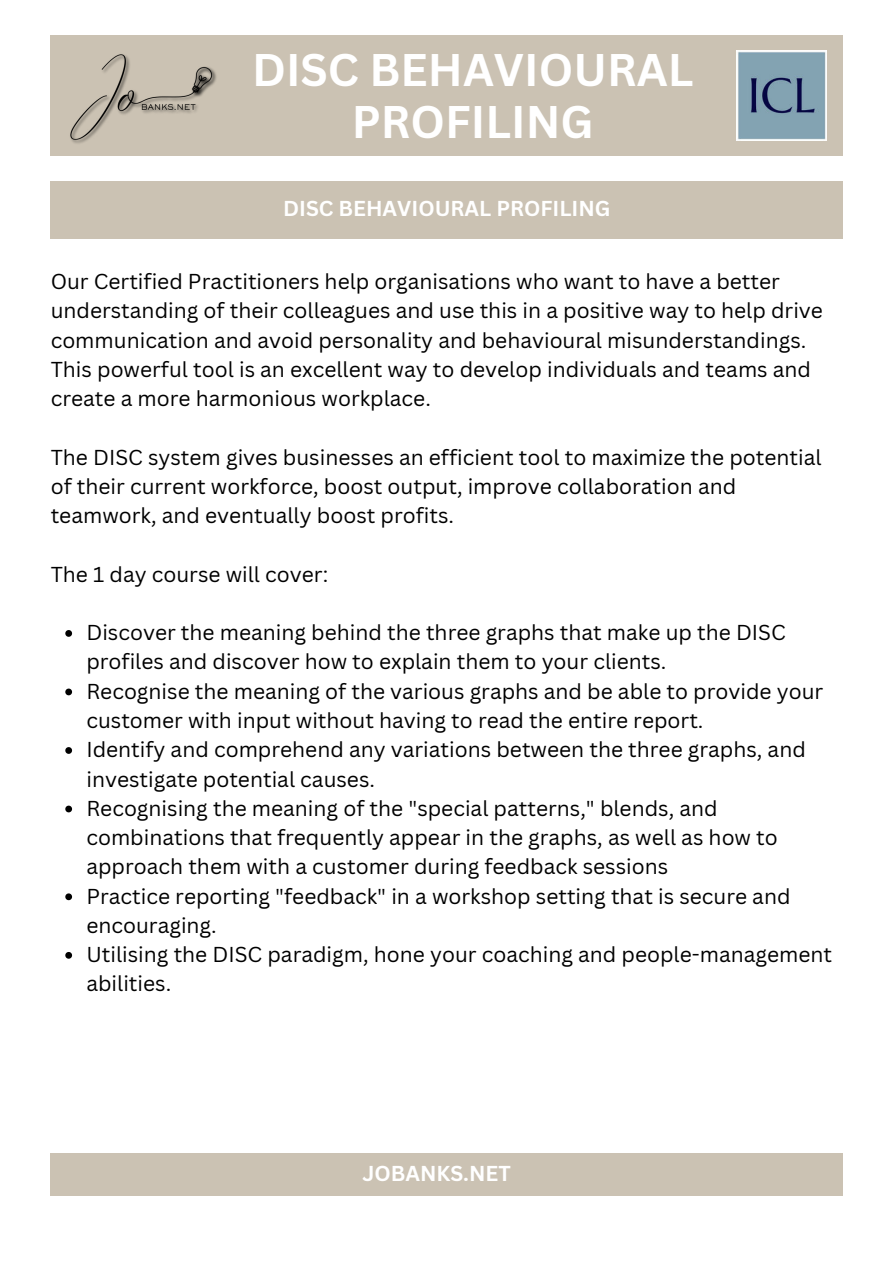
<style>
.page{position:relative;width:894px;height:1264px;background:#fff}
.page>*{position:absolute;margin:0;border:0;box-sizing:border-box;transform-origin:0 0}
.t1{font:700 44.55px/52.5px "Canva Sans";color:#fff;text-align:center}
.t2{font:21px/29.2px "Canva Sans";color:#000}
.t3{font:700 21px "Canva Sans";color:#fff}
</style>
<div class="page">
<div style="left:51px;top:181px;width:791px;height:57px;background:#cbc2b3"></div>
<svg style="left:65px;top:630px;width:7px;height:6px"></svg>
<svg style="left:65px;top:688px;width:7px;height:7px"></svg>
<svg style="left:65px;top:747px;width:7px;height:6px"></svg>
<svg style="left:65px;top:805px;width:7px;height:7px"></svg>
<svg style="left:65px;top:893px;width:7px;height:7px"></svg>
<svg style="left:65px;top:952px;width:7px;height:6px"></svg>
<div style="left:51px;top:1152px;width:791px;height:43px;background:#cbc2b3"></div>
<div style="left:51px;top:35px;width:791px;height:120px;background:#cbc2b3"></div>
<img style="left:736px;top:50px;width:90px;height:90px">
<img style="left:69px;top:54px;width:149px;height:185px">
<h1 class="t1" style="left:252px;top:44px;width:443px">DISC BEHAVIOURAL<br>PROFILING</h1>
<p class="t3" style="left:283px;top:196px;width:329px">DISC BEHAVIOURAL PROFILING</p>
<p class="t2" style="left:51px;top:267px;width:773px">Our Certified Practitioners help organisations who want to have a better understanding of their colleagues and use this in a positive way to help drive communication and avoid personality and behavioural misunderstandings.<br>This powerful tool is an excellent way to develop individuals and teams and create a more harmonious workplace.</p>
<p class="t2" style="left:51px;top:442px;width:772px">The DISC system gives businesses an efficient tool to maximize the potential of their current workforce, boost output, improve collaboration and teamwork, and eventually boost profits.</p>
<p class="t2" style="left:51px;top:559px;width:279px">The 1 day course will cover:</p>
<p class="t2" style="left:86px;top:618px;width:747px">Discover the meaning behind the three graphs that make up the DISC profiles and discover how to explain them to your clients.<br>Recognise the meaning of the various graphs and be able to provide your customer with input without having to read the entire report.<br>Identify and comprehend any variations between the three graphs, and investigate potential causes.<br>Recognising the meaning of the "special patterns," blends, and combinations that frequently appear in the graphs, as well as how to approach them with a customer during feedback sessions<br>Practice reporting "feedback" in a workshop setting that is secure and encouraging.<br>Utilising the DISC paradigm, hone your coaching and people-management abilities.</p>
<p class="t3" style="left:362px;top:1160px;width:150px">JOBANKS.NET</p>
</div>
